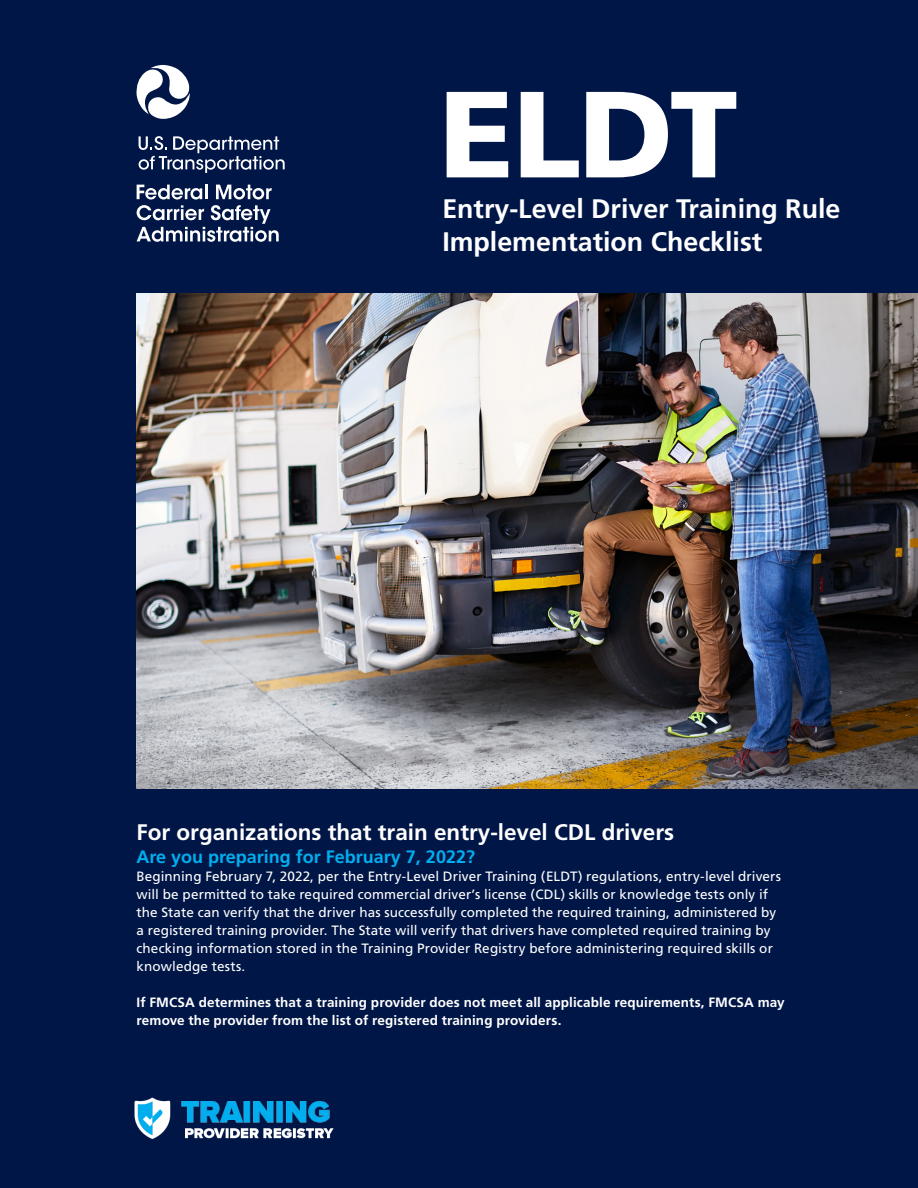
<style>
.page{position:relative;width:918px;height:1188px;background:#001647}
.page>*{position:absolute;margin:0;border:0;box-sizing:border-box;transform-origin:0 0}
.t1{font:900 122.4px "Frutiger";color:#fff}
.t2{font:700 26.85px/32.1px "Frutiger";color:#fff}
.t3{font:700 22.5px "Frutiger";color:#fff}
.t4{font:700 18px "Frutiger";color:#00aeef}
.t5{font:13.5px/18px "Frutiger";letter-spacing:.005em;color:#fff}
.t6{font:700 13.5px/18px "Frutiger";letter-spacing:.01em;color:#fff}
</style>
<div class="page">
<svg style="left:136px;top:65px;width:54px;height:54px"></svg>
<svg style="left:139px;top:136px;width:146px;height:37px"></svg>
<svg style="left:137px;top:185px;width:142px;height:57px"></svg>
<img style="left:137px;top:294px;width:781px;height:494px">
<img style="left:134px;top:1097px;width:200px;height:42px">
<h1 class="t1" style="left:439px;top:61px;width:300px">ELDT</h1>
<h1 class="t2" style="left:442px;top:193px;width:400px">Entry-Level Driver Training Rule<br>Implementation Checklist</h1>
<h2 class="t3" style="left:137px;top:819px;width:539px">For organizations that train entry-level CDL drivers</h2>
<h3 class="t4" style="left:137px;top:846px;width:340px">Are you preparing for February 7, 2022?</h3>
<p class="t5" style="left:137px;top:867px;width:646px">Beginning February 7, 2022, per the Entry-Level Driver Training (ELDT) regulations, entry-level drivers will be permitted to take required commercial driver’s license (CDL) skills or knowledge tests only if the State can verify that the driver has successfully completed the required training, administered by a registered training provider. The State will verify that drivers have completed required training by checking information stored in the Training Provider Registry before administering required skills or knowledge tests.</p>
<p class="t6" style="left:137px;top:993px;width:650px">If FMCSA determines that a training provider does not meet all applicable requirements, FMCSA may remove the provider from the list of registered training providers.</p>
</div>
